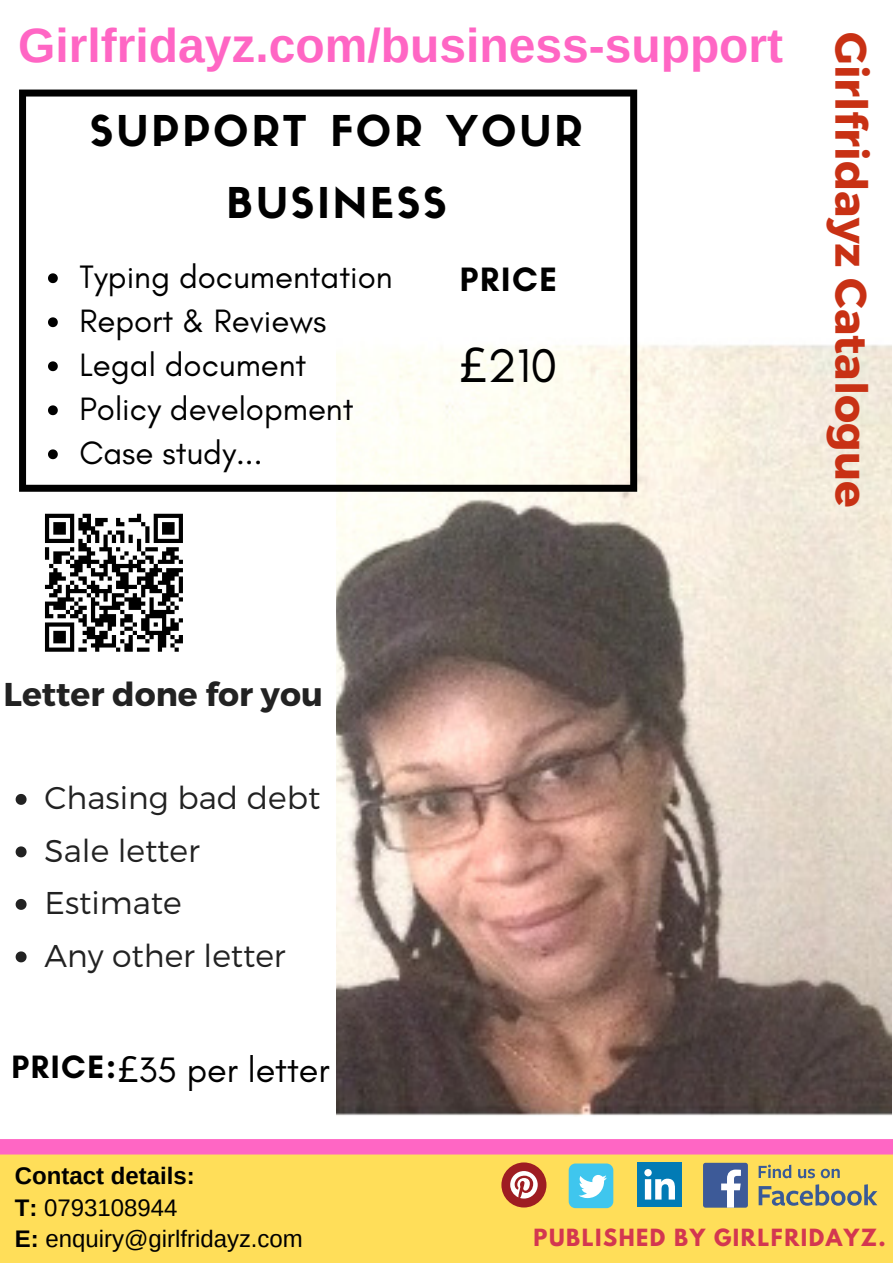
<style>
.page{position:relative;width:893px;height:1264px;background:#fff}
.page>*{position:absolute;margin:0;border:0;box-sizing:border-box;transform-origin:0 0}
.t1{font:700 48px "Arimo";color:#ff66c4}
.t2{font:48px "Glacial Indifference";color:#000}
.t3{font:700 44.1px "Montserrat";color:#c83114}
.t4{font:41.7px/72px "Sifonn Basic";letter-spacing:.075em;color:#000;text-align:center}
.t5{font:36px "Glacial Indifference";color:#000}
.t6{font:700 34.5px "Glacial Indifference";letter-spacing:.05em;color:#000}
.t7{font:33px "Glacial Indifference";color:#000}
.t8{font:700 33px "Montserrat";color:#222}
.t9{font:700 33px "Glacial Indifference";letter-spacing:.05em;color:#000}
.t10{font:300 31.5px "Montserrat";color:#222}
.t11{font:24px "Arimo";color:#000}
.t12{font:700 24px "Arimo";color:#000}
.t13{font:700 21px "League Spartan";letter-spacing:.075em;color:#d33750}
.s1{font-family:"Noto Sans"}
.s2{font-weight:700}
</style>
<div class="page">
<img style="left:336px;top:337px;width:554px;height:779px">
<svg style="left:19px;top:90px;width:618px;height:402px"></svg>
<svg style="left:16px;top:794px;width:11px;height:10px"></svg>
<svg style="left:16px;top:846px;width:11px;height:11px"></svg>
<svg style="left:16px;top:899px;width:11px;height:10px"></svg>
<svg style="left:16px;top:951px;width:11px;height:11px"></svg>
<svg style="left:48px;top:273px;width:10px;height:10px"></svg>
<svg style="left:48px;top:317px;width:10px;height:10px"></svg>
<svg style="left:48px;top:361px;width:10px;height:10px"></svg>
<svg style="left:48px;top:405px;width:10px;height:10px"></svg>
<svg style="left:48px;top:449px;width:10px;height:10px"></svg>
<svg style="left:0;top:1139px;width:892px;height:123px;background:#fecc68"></svg>
<div style="left:501px;top:1162px;width:45px;height:45px;background:#9e1d22;border-radius:50%"></div>
<svg style="left:510px;top:1171px;width:27px;height:27px"></svg>
<div style="left:568px;top:1163px;width:45px;height:45px;background:#3fc6ee;border-radius:7px"></div>
<svg style="left:578px;top:1175px;width:29px;height:22px"></svg>
<div style="left:637px;top:1161px;width:45px;height:45px;background:#027bb5"></div>
<svg style="left:644px;top:1169px;width:31px;height:30px"></svg>
<svg style="left:758px;top:1164px;width:33px;height:14px"></svg>
<svg style="left:798px;top:1168px;width:16px;height:10px"></svg>
<svg style="left:820px;top:1168px;width:19px;height:10px"></svg>
<svg style="left:758px;top:1184px;width:119px;height:21px;background:#b3ab70"></svg>
<div style="left:703px;top:1162px;width:44px;height:45px;background:#3d5a98;border-radius:2px"></div>
<svg style="left:721px;top:1169px;width:19px;height:38px"></svg>
<svg style="left:45px;top:513px;width:138px;height:139px"></svg>
<p class="t1" style="left:18px;top:18px;width:766px">Girlfridayz.com/business-support</p>
<p class="t4" style="left:90px;top:100px;width:494px">SUPPORT FOR YOUR<br>BUSINESS</p>
<p class="t7" style="left:79px;top:257px;width:315px">Typing documentation</p>
<p class="t7" style="left:79px;top:301px;width:248px">Report &amp; Reviews</p>
<p class="t7" style="left:79px;top:345px;width:228px">Legal document</p>
<p class="t7" style="left:79px;top:389px;width:275px">Policy development</p>
<p class="t7" style="left:79px;top:433px;width:184px">Case study...</p>
<p class="t6" style="left:460px;top:258px;width:99px">PRICE</p>
<p class="t2" style="left:460px;top:336px;width:99px"><span class="s1">£</span>210</p>
<p class="t3" style="left:879px;top:32px;width:477px;rotate:90deg">Girlfridayz Catalogue</p>
<p class="t8" style="left:4px;top:673px;width:321px">Letter done for you</p>
<p class="t10" style="left:45px;top:777px;width:277px">Chasing bad debt</p>
<p class="t10" style="left:45px;top:830px;width:157px">Sale letter</p>
<p class="t10" style="left:45px;top:882px;width:139px">Estimate</p>
<p class="t10" style="left:45px;top:935px;width:242px">Any other letter</p>
<p class="t9" style="left:11px;top:1046px;width:106px">PRICE:</p>
<p class="t5" style="left:118px;top:1047px;width:213px"><span class="s1">£</span>35 per letter</p>
<p class="t12" style="left:15px;top:1162px;width:181px">Contact details:</p>
<p class="t11" style="left:15px;top:1193px;width:164px"><span class="s2">T:</span> 0793108944</p>
<p class="t11" style="left:15px;top:1225px;width:289px"><span class="s2">E:</span> enquiry@girlfridayz.com</p>
<p class="t13" style="left:533px;top:1227px;width:354px">PUBLISHED BY GIRLFRIDAYZ.</p>
</div>
